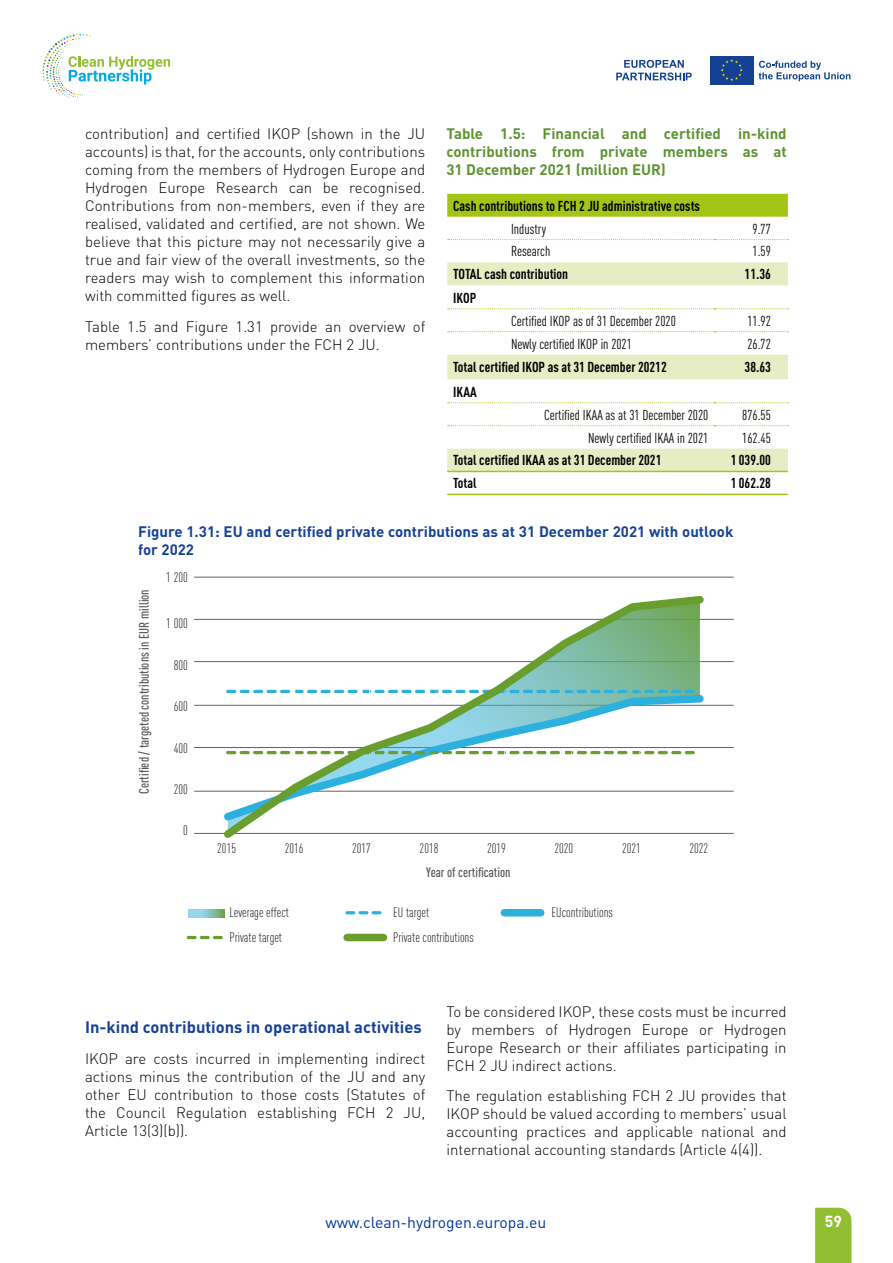
<style>
.page{position:relative;width:893px;height:1263px;background:#fff}
.page>*{position:absolute;margin:0;border:0;box-sizing:border-box;transform-origin:0 0}
.t1{font:700 16.5px "DIN Pro";color:#154194}
.t2{font:15.75px "DIN Pro";color:#039}
.t3{font:700 15.75px "DIN Pro";color:#fff}
.t4{font:300 15px/18px "DIN Pro";color:#000;text-align:justify}
.t5{font:700 15px/18px "DIN Pro";color:#5e9233;text-align:justify}
.t6{font:700 15px/18px "DIN Pro";color:#154194}
.t7{font:700 condensed 14.25px "DIN Pro";color:#000}
.t8{font:condensed 14.25px "DIN Pro";color:#000}
.t9{font:300 condensed 13.5px "DIN Pro";color:#000}
.t10{font:500 condensed 13.5px "DIN Pro";color:#575656}
</style>
<div class="page">
<svg style="left:42px;top:34px;width:128px;height:64px"></svg>
<div style="left:710px;top:56px;width:43px;height:29px;background:#154194"></div>
<svg style="left:721px;top:59px;width:22px;height:22px"></svg>
<svg style="left:759px;top:61px;width:91px;height:20px"></svg>
<svg style="left:616px;top:60px;width:76px;height:21px"></svg>
<div style="left:815px;top:1208px;width:36px;height:55px;background:#92be33"></div>
<div style="left:447px;top:194px;width:341px;height:23px;background:#a2c516"></div>
<svg style="left:447px;top:262px;width:341px;height:209px"></svg>
<svg style="left:448px;top:239px;width:340px;height:1px"></svg>
<svg style="left:448px;top:308px;width:340px;height:1px"></svg>
<svg style="left:448px;top:331px;width:340px;height:1px"></svg>
<svg style="left:448px;top:402px;width:340px;height:1px"></svg>
<svg style="left:448px;top:425px;width:340px;height:1px"></svg>
<hr style="left:447px;top:471px;width:267px;height:1px;background:#a2c516">
<hr style="left:714px;top:471px;width:74px;height:1px;background:#a2c516">
<hr style="left:447px;top:494px;width:267px;height:1px;background:#a2c516">
<hr style="left:714px;top:494px;width:74px;height:1px;background:#a2c516">
<hr style="left:194px;top:791px;width:540px;height:1px;background:#636362">
<hr style="left:194px;top:747px;width:540px;height:1px;background:#636362">
<hr style="left:194px;top:705px;width:540px;height:1px;background:#636362">
<hr style="left:194px;top:661px;width:540px;height:1px;background:#636362">
<hr style="left:194px;top:619px;width:540px;height:1px;background:#636362">
<hr style="left:194px;top:577px;width:540px;height:1px;background:#636362">
<hr style="left:194px;top:833px;width:540px;height:1px;background:#636362">
<svg style="left:217px;top:596px;width:491px;height:242px"></svg>
<svg style="left:188px;top:910px;width:37px;height:7px"></svg>
<svg style="left:345px;top:911px;width:36px;height:3px"></svg>
<div style="left:504px;top:909px;width:37px;height:7px;background:#2cb1df"></div>
<svg style="left:187px;top:936px;width:36px;height:3px"></svg>
<div style="left:347px;top:934px;width:36px;height:7px;background:#699e2f"></div>
<p class="t4" style="left:85px;top:124px;width:342px">contribution) and certified IKOP (shown in the JU accounts) is that, for the accounts, only contributions coming from the members of Hydrogen Europe and Hydrogen Europe Research can be recognised.<br>Contributions from non-members, even if they are realised, validated and certified, are not shown. We believe that this picture may not necessarily give a true and fair view of the overall investments, so the readers may wish to complement this information with committed figures as well.</p>
<p class="t4" style="left:85px;top:317px;width:342px">Table 1.5 and Figure 1.31 provide an overview of members’ contributions under the FCH 2 JU.</p>
<p class="t5" style="left:446px;top:124px;width:342px">Table 1.5: Financial and certified in-kind contributions from private members as at 31 December 2021 (million EUR)</p>
<p class="t7" style="left:453px;top:197px;width:248px">Cash contributions to FCH 2 JU administrative costs</p>
<p class="t8" style="left:511px;top:220px;width:37px">Industry</p>
<p class="t8" style="left:753px;top:220px;width:20px">9.77</p>
<p class="t8" style="left:511px;top:243px;width:41px">Research</p>
<p class="t8" style="left:753px;top:243px;width:20px">1.59</p>
<p class="t7" style="left:453px;top:266px;width:116px">TOTAL cash contribution</p>
<p class="t7" style="left:745px;top:266px;width:28px">11.36</p>
<p class="t7" style="left:453px;top:289px;width:25px">IKOP</p>
<p class="t8" style="left:511px;top:312px;width:166px">Certified IKOP as of 31 December 2020</p>
<p class="t8" style="left:747px;top:312px;width:25px">11.92</p>
<p class="t8" style="left:511px;top:335px;width:122px">Newly certified IKOP in 2021</p>
<p class="t8" style="left:747px;top:335px;width:25px">26.72</p>
<p class="t7" style="left:453px;top:359px;width:215px">Total certified IKOP as at 31 December 20212</p>
<p class="t7" style="left:745px;top:359px;width:28px">38.63</p>
<p class="t7" style="left:453px;top:383px;width:25px">IKAA</p>
<p class="t8" style="left:544px;top:406px;width:166px">Certified IKAA as at 31 December 2020</p>
<p class="t8" style="left:742px;top:406px;width:30px">876.55</p>
<p class="t8" style="left:588px;top:429px;width:122px">Newly certified IKAA in 2021</p>
<p class="t8" style="left:742px;top:429px;width:30px">162.45</p>
<p class="t7" style="left:453px;top:452px;width:210px">Total certified IKAA as at 31 December 2021</p>
<p class="t7" style="left:731px;top:452px;width:42px">1 039.00</p>
<p class="t7" style="left:453px;top:475px;width:25px">Total</p>
<p class="t7" style="left:731px;top:475px;width:42px">1 062.28</p>
<p class="t6" style="left:138px;top:522px;width:597px">Figure 1.31: EU and certified private contributions as at 31 December 2021 with outlook for 2022</p>
<p class="t10" style="left:136px;top:794px;width:206px;rotate:-90deg">Certified / targeted contributions in EUR million</p>
<p class="t9" style="left:166px;top:569px;width:23px">1 200</p>
<p class="t9" style="left:166px;top:616px;width:23px">1 000</p>
<p class="t9" style="left:174px;top:657px;width:16px">800</p>
<p class="t9" style="left:174px;top:699px;width:16px">600</p>
<p class="t9" style="left:174px;top:740px;width:16px">400</p>
<p class="t9" style="left:174px;top:782px;width:16px">200</p>
<p class="t9" style="left:183px;top:823px;width:6px">0</p>
<p class="t9" style="left:217px;top:840px;width:20px">2015</p>
<p class="t9" style="left:285px;top:840px;width:20px">2016</p>
<p class="t9" style="left:352px;top:840px;width:20px">2017</p>
<p class="t9" style="left:420px;top:840px;width:20px">2018</p>
<p class="t9" style="left:487px;top:840px;width:20px">2019</p>
<p class="t9" style="left:554px;top:840px;width:20px">2020</p>
<p class="t9" style="left:622px;top:840px;width:20px">2021</p>
<p class="t9" style="left:689px;top:840px;width:20px">2022</p>
<p class="t10" style="left:426px;top:864px;width:86px">Year of certification</p>
<p class="t9" style="left:229px;top:905px;width:61px">Leverage effect</p>
<p class="t9" style="left:393px;top:905px;width:38px">EU target</p>
<p class="t9" style="left:551px;top:905px;width:63px">EUcontributions</p>
<p class="t9" style="left:229px;top:929px;width:54px">Private target</p>
<p class="t9" style="left:393px;top:929px;width:82px">Private contributions</p>
<p class="t1" style="left:85px;top:1016px;width:338px">In-kind contributions in operational activities</p>
<p class="t4" style="left:85px;top:1049px;width:342px">IKOP are costs incurred in implementing indirect actions minus the contribution of the JU and any other EU contribution to those costs (Statutes of the Council Regulation establishing FCH 2 JU, Article 13(3)(b)).</p>
<p class="t4" style="left:446px;top:1002px;width:342px">To be considered IKOP, these costs must be incurred by members of Hydrogen Europe or Hydrogen Europe Research or their affiliates participating in FCH 2 JU indirect actions.</p>
<p class="t4" style="left:446px;top:1086px;width:342px">The regulation establishing FCH 2 JU provides that IKOP should be valued according to members’ usual accounting practices and applicable national and international accounting standards (Article 4(4)).</p>
<p class="t2" style="left:325px;top:1212px;width:222px">www.clean-hydrogen.europa.eu</p>
<p class="t3" style="left:825px;top:1210px;width:19px">59</p>
</div>
